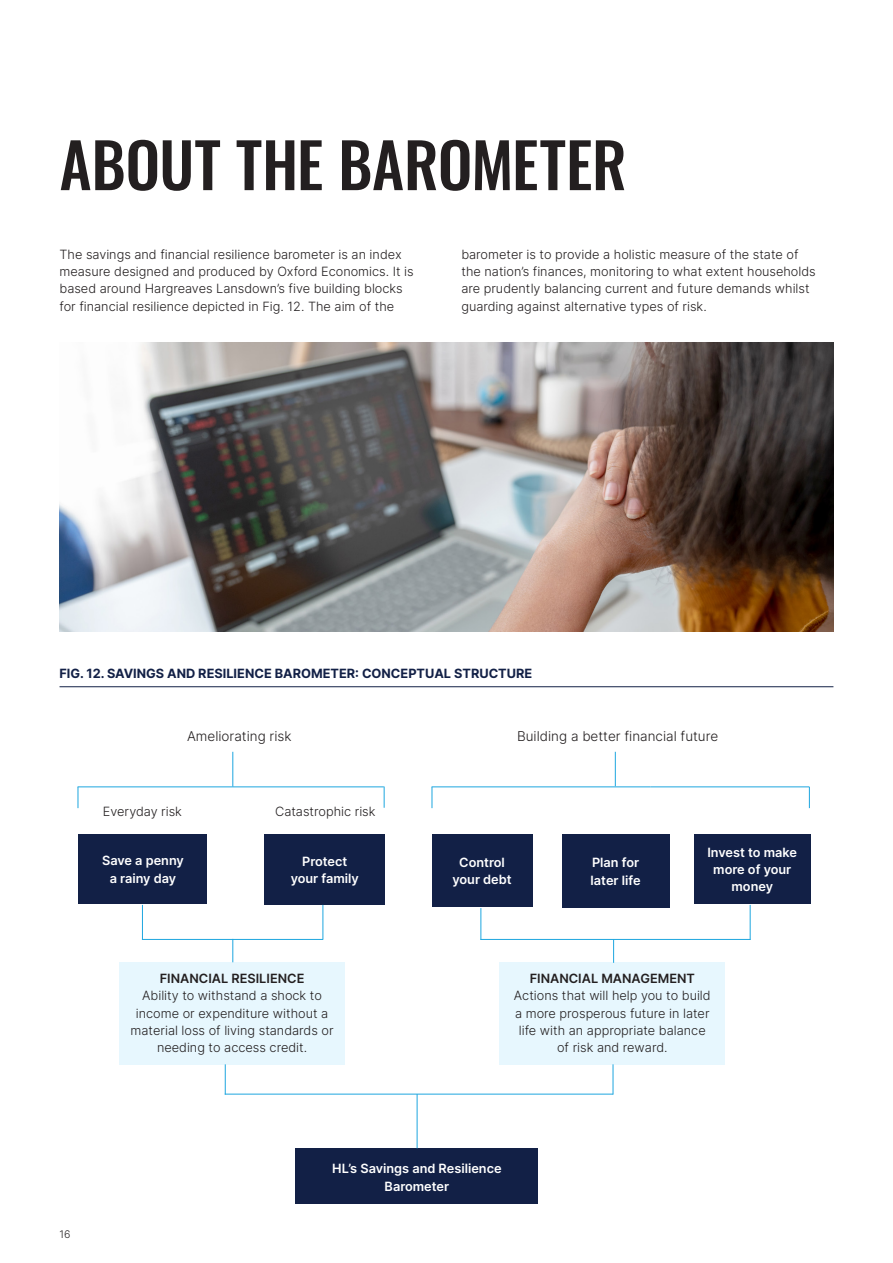
<style>
.page{position:relative;width:893px;height:1263px;background:#fff}
.page>*{position:absolute;margin:0;border:0;box-sizing:border-box;transform-origin:0 0}
.t1{font:500 61.5px "Oswald";letter-spacing:-.005em;color:#231f20}
.t2{font:300 13.5px "Inter";color:#231f20}
.t3{font:300 12.75px/17.2px "Inter";color:#231f20}
.t4{font:600 12.75px/17.2px "Inter";color:#fff;text-align:center}
.t5{font:700 12.75px "Inter";color:#122046}
.t6{font:600 12.75px "Inter";color:#231f20}
.t7{font:300 10.5px "Inter";color:#231f20}
</style>
<div class="page">
<hr style="left:60px;top:686px;width:773px;height:1px;background:#122046">
<img style="left:60px;top:342px;width:773px;height:289px">
<div style="left:79px;top:835px;width:128px;height:69px;background:#122046"></div>
<div style="left:265px;top:835px;width:120px;height:70px;background:#122046"></div>
<div style="left:119px;top:962px;width:226px;height:102px;background:#e7f7fe"></div>
<div style="left:500px;top:962px;width:225px;height:102px;background:#e7f7fe"></div>
<div style="left:296px;top:1148px;width:242px;height:55px;background:#122046"></div>
<hr style="left:232px;top:752px;width:1px;height:35px;background:#1da6df">
<hr style="left:615px;top:752px;width:1px;height:34px;background:#1da6df">
<hr style="left:78px;top:786px;width:155px;height:1px;background:#1da6df">
<hr style="left:233px;top:786px;width:151px;height:1px;background:#1da6df">
<hr style="left:432px;top:786px;width:219px;height:1px;background:#1da6df">
<hr style="left:651px;top:786px;width:158px;height:1px;background:#1da6df">
<svg style="left:809px;top:787px;width:1px;height:21px"></svg>
<svg style="left:432px;top:787px;width:1px;height:21px"></svg>
<svg style="left:384px;top:786px;width:1px;height:22px"></svg>
<svg style="left:78px;top:787px;width:1px;height:21px"></svg>
<hr style="left:142px;top:939px;width:181px;height:1px;background:#1da6df">
<hr style="left:142px;top:905px;width:1px;height:34px;background:#1da6df">
<hr style="left:323px;top:905px;width:1px;height:34px;background:#1da6df">
<svg style="left:232px;top:940px;width:1px;height:22px"></svg>
<hr style="left:480px;top:939px;width:270px;height:1px;background:#1da6df">
<hr style="left:480px;top:908px;width:1px;height:32px;background:#1da6df">
<hr style="left:750px;top:905px;width:1px;height:35px;background:#1da6df">
<svg style="left:613px;top:940px;width:1px;height:23px"></svg>
<div style="left:432px;top:835px;width:101px;height:72px;background:#122046"></div>
<div style="left:562px;top:835px;width:107px;height:73px;background:#122046"></div>
<div style="left:694px;top:835px;width:116px;height:69px;background:#122046"></div>
<hr style="left:225px;top:1094px;width:388px;height:1px;background:#1da6df">
<hr style="left:225px;top:1064px;width:1px;height:30px;background:#1da6df">
<hr style="left:613px;top:1064px;width:1px;height:30px;background:#1da6df">
<hr style="left:417px;top:1094px;width:1px;height:54px;background:#1da6df">
<p class="t1" style="left:60px;top:133px;width:569px">ABOUT THE BAROMETER</p>
<p class="t3" style="left:60px;top:245px;width:356px">The savings and financial resilience barometer is an index measure designed and produced by Oxford Economics. It is based around Hargreaves Lansdown’s five building blocks for financial resilience depicted in Fig. 12. The aim of the</p>
<p class="t3" style="left:461px;top:245px;width:356px">barometer is to provide a holistic measure of the state of the nation’s finances, monitoring to what extent households are prudently balancing current and future demands whilst guarding against alternative types of risk.</p>
<p class="t5" style="left:60px;top:664px;width:474px">FIG. 12. SAVINGS AND RESILIENCE BAROMETER: CONCEPTUAL STRUCTURE</p>
<p class="t2" style="left:187px;top:727px;width:106px">Ameliorating risk</p>
<p class="t2" style="left:517px;top:727px;width:203px">Building a better financial future</p>
<p class="t3" style="left:103px;top:803px;width:81px">Everyday risk</p>
<p class="t3" style="left:275px;top:803px;width:102px">Catastrophic risk</p>
<p class="t4" style="left:102px;top:852px;width:83px">Save a penny a rainy day</p>
<p class="t4" style="left:291px;top:852px;width:70px">Protect your family</p>
<p class="t6" style="left:160px;top:969px;width:146px">FINANCIAL RESILIENCE</p>
<p class="t3" style="left:131px;top:987px;width:205px;text-align:center">Ability to withstand a shock to income or expenditure without a material loss of living standards or needing to access credit.</p>
<p class="t4" style="left:452px;top:853px;width:61px">Control your debt</p>
<p class="t4" style="left:591px;top:854px;width:51px;text-align:left">Plan for later life</p>
<p class="t4" style="left:707px;top:843px;width:91px">Invest to make more of your money</p>
<p class="t6" style="left:530px;top:969px;width:167px">FINANCIAL MANAGEMENT</p>
<p class="t3" style="left:514px;top:987px;width:198px;text-align:center">Actions that will help you to build a more prosperous future in later life with an appropriate balance of risk and reward.</p>
<p class="t7" style="left:60px;top:1227px;width:13px">16</p>
<p class="t4" style="left:332px;top:1160px;width:171px">HL’s Savings and Resilience<br>Barometer</p>
</div>
